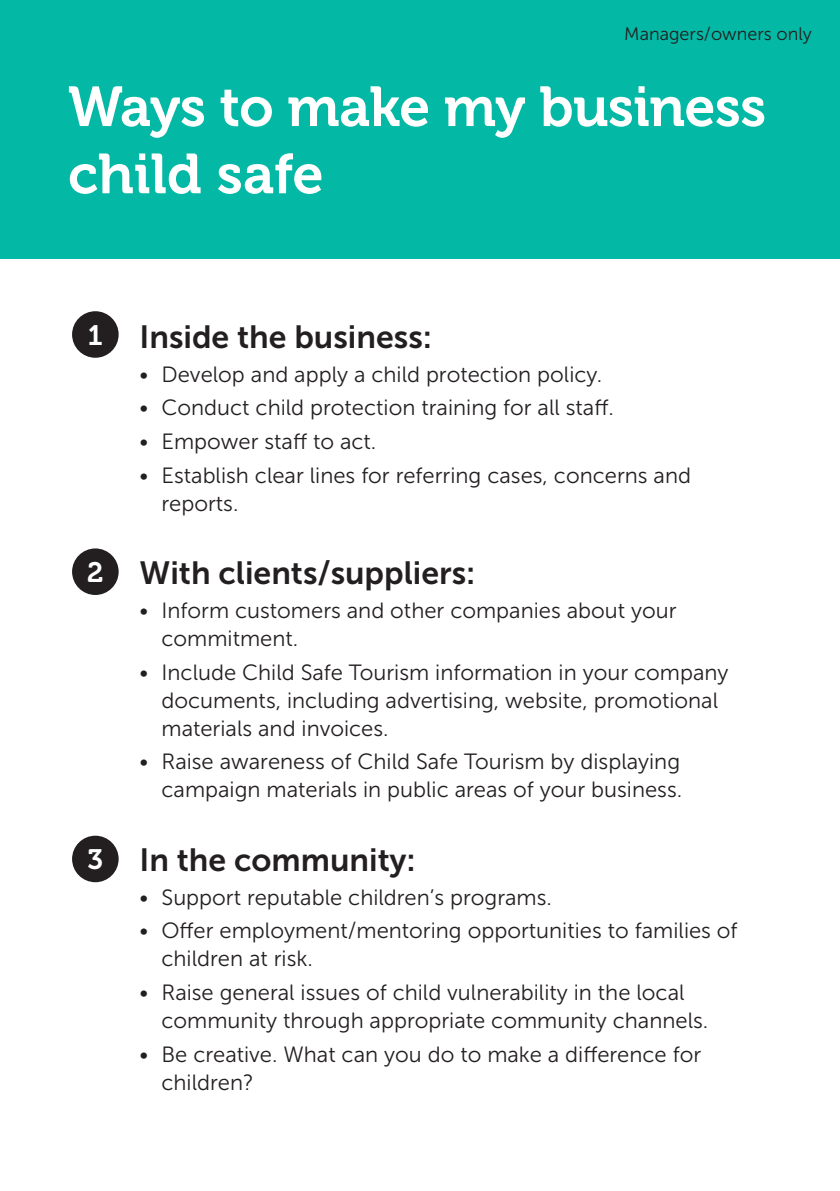
<style>
.page{position:relative;width:840px;height:1191px;background:#fff}
.page>*{position:absolute;margin:0;border:0;box-sizing:border-box;transform-origin:0 0}
.t1{font:56px/67.2px "Museo 700";letter-spacing:-.01em;color:#fff}
.t2{font:32px "Museo Sans 700";color:#231f20}
.t3{font:28px "Museo 700";color:#fff}
.t4{font:22px/28px "Museo Sans 300";color:#231f20}
.t5{font:18px "Museo Sans 300";color:#231f20}
</style>
<div class="page">
<div style="left:0;top:0;width:839px;height:258px;background:#03b8a4"></div>
<div style="left:72px;top:311px;width:47px;height:47px;background:#231f20;border-radius:50%"></div>
<div style="left:72px;top:548px;width:47px;height:47px;background:#231f20;border-radius:50%"></div>
<div style="left:72px;top:835px;width:47px;height:47px;background:#231f20;border-radius:50%"></div>
<p class="t5" style="left:624px;top:24px;width:189px">Managers/owners only</p>
<h1 class="t1" style="left:68px;top:74px;width:699px">Ways to make my business child safe</h1>
<p class="t3" style="left:88px;top:320px;width:16px">1</p>
<h2 class="t2" style="left:139px;top:319px;width:294px">Inside the business:</h2>
<p class="t4" style="left:139px;top:360px;width:464px">• Develop and apply a child protection policy.</p>
<p class="t4" style="left:139px;top:394px;width:475px">• Conduct child protection training for all staff.</p>
<p class="t4" style="left:139px;top:427px;width:238px">• Empower staff to act.</p>
<p class="t4" style="left:161px;top:461px;width:531px;text-indent:-22px">• Establish clear lines for referring cases, concerns and reports.</p>
<p class="t3" style="left:87px;top:557px;width:18px">2</p>
<h2 class="t2" style="left:139px;top:555px;width:337px">With clients/suppliers:</h2>
<p class="t4" style="left:161px;top:596px;width:516px;text-indent:-22px">• Inform customers and other companies about your commitment.</p>
<p class="t4" style="left:161px;top:658px;width:568px;text-indent:-22px">• Include Child Safe Tourism information in your company documents, including advertising, website, promotional materials and invoices.</p>
<p class="t4" style="left:139px;top:748px;width:544px;text-align:right">• Raise awareness of Child Safe Tourism by displaying campaign materials in public areas of your business.</p>
<p class="t3" style="left:87px;top:844px;width:17px">3</p>
<h2 class="t2" style="left:139px;top:842px;width:277px">In the community:</h2>
<p class="t4" style="left:139px;top:883px;width:414px">• Support reputable children’s programs.</p>
<p class="t4" style="left:161px;top:917px;width:577px;text-indent:-22px">• Offer employment/mentoring opportunities to families of children at risk.</p>
<p class="t4" style="left:161px;top:978px;width:548px;text-indent:-22px">• Raise general issues of child vulnerability in the local community through appropriate community channels.</p>
<p class="t4" style="left:161px;top:1040px;width:541px;text-indent:-22px">• Be creative. What can you do to make a difference for children?</p>
</div>
